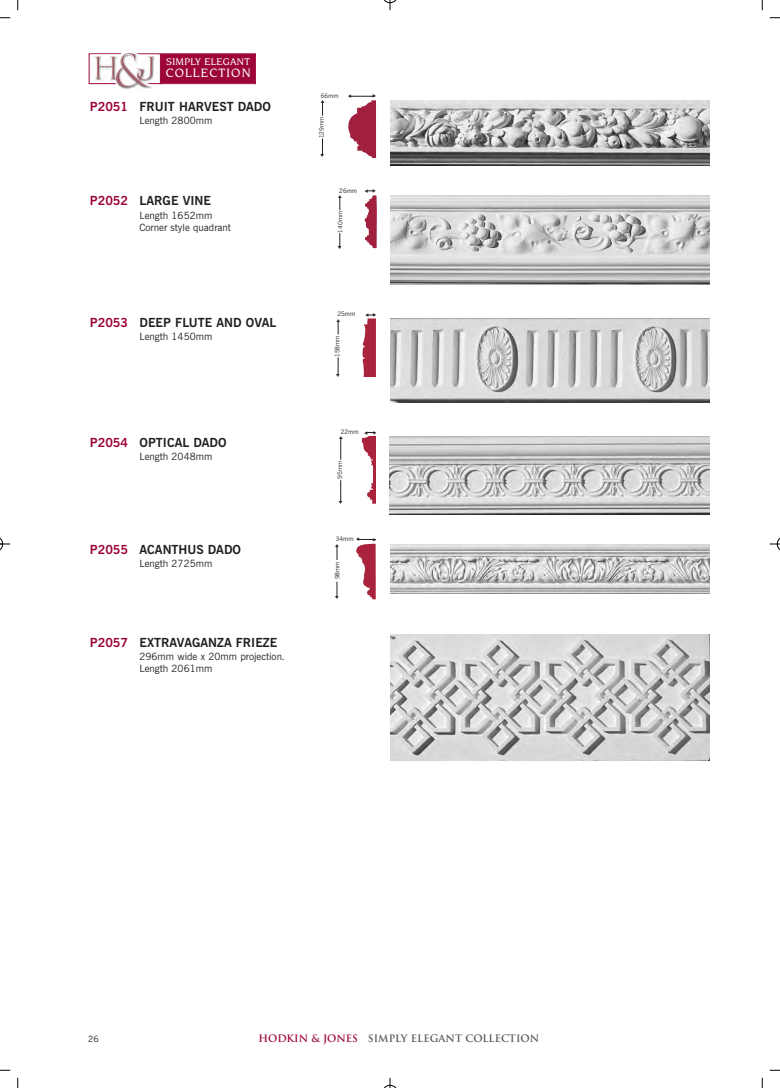
<style>
.page{position:relative;width:780px;height:1088px;background:#fff}
.page>*{position:absolute;margin:0;border:0;box-sizing:border-box;transform-origin:0 0}
.t1{font:500 12.88px "Novarese IT Cby BT";letter-spacing:.09em;color:#fff}
.t2{font:700 12.5px "News Gothic BT";color:#231f20}
.t3{font:500 10.25px "Novarese IT Cby BT";letter-spacing:.035em;color:#fff}
.t4{font:10px/12px "News Gothic BT";color:#231f20}
.t5{font:700 10px "Trajan";color:#57585a}
.t6{font:8.75px "News Gothic BT";color:#231f20}
.t7{font:6.25px "News Gothic BT";color:#231f20}
.s1{color:#9d053a}
</style>
<div class="page">
<div style="left:89px;top:53px;width:72px;height:31px;border:1px solid #9d053a"></div>
<div style="left:161px;top:54px;width:94px;height:29px;background:#9d053a"></div>
<div style="left:161px;top:53px;width:95px;height:31px;border:1px solid #9d053a"></div>
<img style="left:90px;top:53px;width:68px;height:36px">
<img style="left:94px;top:53px;width:60px;height:34px">
<img style="left:348px;top:100px;width:28px;height:58px">
<img style="left:390px;top:100px;width:319px;height:66px">
<img style="left:364px;top:195px;width:12px;height:53px">
<img style="left:390px;top:195px;width:319px;height:89px">
<img style="left:390px;top:319px;width:319px;height:83px">
<img style="left:390px;top:544px;width:319px;height:50px">
<img style="left:390px;top:436px;width:319px;height:79px">
<img style="left:390px;top:634px;width:319px;height:127px">
<svg style="left:17px;top:0;width:2px;height:10px"></svg>
<svg style="left:0;top:17px;width:10px;height:2px"></svg>
<svg style="left:761px;top:0;width:2px;height:10px"></svg>
<svg style="left:769px;top:17px;width:10px;height:2px"></svg>
<svg style="left:17px;top:1078px;width:2px;height:10px"></svg>
<svg style="left:761px;top:1078px;width:2px;height:10px"></svg>
<svg style="left:383px;top:0;width:14px;height:10px"></svg>
<svg style="left:383px;top:1078px;width:14px;height:10px"></svg>
<svg style="left:0;top:537px;width:10px;height:14px"></svg>
<svg style="left:769px;top:538px;width:10px;height:12px"></svg>
<svg style="left:349px;top:95px;width:27px;height:2px"></svg>
<svg style="left:322px;top:102px;width:1px;height:14px"></svg>
<svg style="left:322px;top:138px;width:1px;height:18px"></svg>
<svg style="left:366px;top:190px;width:8px;height:2px"></svg>
<svg style="left:339px;top:197px;width:2px;height:13px"></svg>
<svg style="left:339px;top:233px;width:2px;height:16px"></svg>
<svg style="left:362px;top:314px;width:14px;height:62px"></svg>
<svg style="left:337px;top:321px;width:2px;height:13px"></svg>
<svg style="left:337px;top:357px;width:2px;height:18px"></svg>
<svg style="left:362px;top:432px;width:14px;height:72px"></svg>
<svg style="left:340px;top:438px;width:2px;height:22px"></svg>
<svg style="left:340px;top:480px;width:2px;height:22px"></svg>
<svg style="left:356px;top:539px;width:20px;height:60px"></svg>
<svg style="left:336px;top:546px;width:2px;height:14px"></svg>
<svg style="left:336px;top:582px;width:2px;height:15px"></svg>
<p class="t3" style="left:166px;top:58px;width:85px">SIMPLY ELEGANT</p>
<p class="t1" style="left:166px;top:68px;width:86px">COLLECTION</p>
<p class="t2" style="left:90px;top:102px;width:182px"><span class="s1">P2051</span> FRUIT HARVEST DADO</p>
<p class="t4" style="left:139px;top:115px;width:74px">Length 2800mm</p>
<p class="t2" style="left:90px;top:196px;width:123px"><span class="s1">P2052</span> LARGE VINE</p>
<p class="t4" style="left:139px;top:210px;width:93px">Length 1652mm<br>Corner style quadrant</p>
<p class="t2" style="left:90px;top:318px;width:188px"><span class="s1">P2053</span> DEEP FLUTE AND OVAL</p>
<p class="t4" style="left:139px;top:332px;width:74px">Length 1450mm</p>
<p class="t2" style="left:90px;top:438px;width:138px"><span class="s1">P2054</span> OPTICAL DADO</p>
<p class="t4" style="left:139px;top:451px;width:74px">Length 2048mm</p>
<p class="t2" style="left:90px;top:545px;width:153px"><span class="s1">P2055</span> ACANTHUS DADO</p>
<p class="t4" style="left:139px;top:559px;width:74px">Length 2725mm</p>
<p class="t2" style="left:90px;top:638px;width:189px"><span class="s1">P2057</span> EXTRAVAGANZA FRIEZE</p>
<p class="t4" style="left:139px;top:651px;width:147px">296mm wide x 20mm projection.<br>Length 2061mm</p>
<p class="t7" style="left:321px;top:93px;width:19px">66mm</p>
<p class="t7" style="left:319px;top:138px;width:23px;rotate:-90deg">129mm</p>
<p class="t7" style="left:339px;top:188px;width:19px">26mm</p>
<p class="t7" style="left:338px;top:233px;width:23px;rotate:-90deg">140mm</p>
<p class="t7" style="left:337px;top:312px;width:19px">25mm</p>
<p class="t7" style="left:335px;top:357px;width:23px;rotate:-90deg">158mm</p>
<p class="t7" style="left:341px;top:430px;width:19px">22mm</p>
<p class="t7" style="left:337px;top:479px;width:19px;rotate:-90deg">95mm</p>
<p class="t7" style="left:335px;top:536px;width:19px">34mm</p>
<p class="t7" style="left:335px;top:579px;width:19px;rotate:-90deg">98mm</p>
<p class="t6" style="left:88px;top:1035px;width:12px">26</p>
<p class="t5" style="left:258px;top:1032px;width:282px"><span class="s1">HODKIN &amp; JONES</span> SIMPLY ELEGANT COLLECTION</p>
</div>
